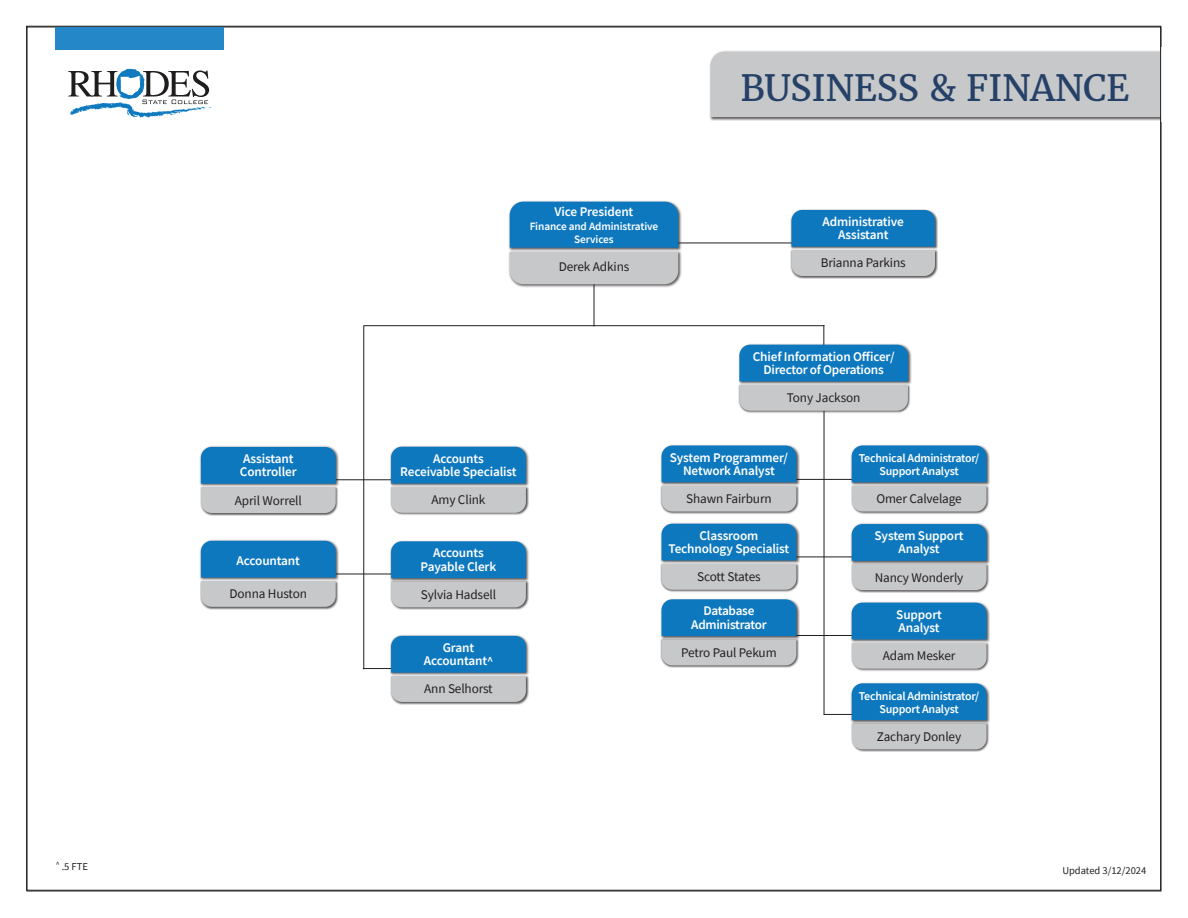
<style>
.page{position:relative;width:1188px;height:918px;background:#fff}
.page>*{position:absolute;margin:0;border:0;box-sizing:border-box;transform-origin:0 0}
.t1{font:35.85px "Merriweather";letter-spacing:-.01em;color:#264167}
.t2{font:600 13.2px/13.2px "Source Sans Pro";letter-spacing:-.01em;color:#fff;text-align:center}
.t3{font:13.2px "Source Sans Pro";letter-spacing:-.01em;color:#231f20}
.t4{font:600 12px/13.2px "Source Sans Pro";letter-spacing:-.02em;color:#fff;text-align:center}
.t5{font:600 11.25px/13.2px "Source Sans Pro";letter-spacing:-.01em;color:#fff;text-align:center}
.t6{font:10.5px "Source Sans Pro";color:#231f20}
.s1{font-size:12px}
</style>
<div class="page">
<svg style="left:68px;top:69px;width:144px;height:49px"></svg>
<div style="left:56px;top:27px;width:168px;height:22px;background:#2487c7"></div>
<hr style="left:326px;top:480px;width:78px;height:1px;background:#231f20">
<hr style="left:326px;top:574px;width:78px;height:1px;background:#231f20">
<hr style="left:363px;top:668px;width:41px;height:1px;background:#231f20">
<div style="left:390px;top:486px;width:139px;height:30px;background:#231f20;opacity:.75"></div>
<div style="left:390px;top:445px;width:140px;height:42px;background:#231f20;opacity:.75"></div>
<svg style="left:391px;top:447px;width:135px;height:66px"></svg>
<div style="left:390px;top:581px;width:139px;height:29px;background:#231f20;opacity:.75"></div>
<div style="left:390px;top:540px;width:140px;height:42px;background:#231f20;opacity:.75"></div>
<svg style="left:391px;top:541px;width:135px;height:66px"></svg>
<div style="left:390px;top:675px;width:139px;height:30px;background:#231f20;opacity:.75"></div>
<div style="left:390px;top:634px;width:140px;height:42px;background:#231f20;opacity:.75"></div>
<svg style="left:391px;top:636px;width:135px;height:66px"></svg>
<div style="left:200px;top:580px;width:138px;height:30px;background:#231f20;opacity:.75"></div>
<div style="left:200px;top:539px;width:139px;height:42px;background:#231f20;opacity:.75"></div>
<svg style="left:201px;top:541px;width:135px;height:66px"></svg>
<hr style="left:791px;top:635px;width:68px;height:1px;background:#231f20">
<div style="left:709px;top:51px;width:455px;height:70px;background:#231f20;opacity:.75"></div>
<div style="left:711px;top:52px;width:448px;height:65px;background:#c7c8ca"></div>
<hr style="left:668px;top:243px;width:142px;height:1px;background:#231f20">
<hr style="left:364px;top:326px;width:1px;height:343px;background:#231f20">
<hr style="left:792px;top:557px;width:67px;height:1px;background:#231f20">
<hr style="left:793px;top:479px;width:66px;height:1px;background:#231f20">
<hr style="left:824px;top:406px;width:1px;height:308px;background:#231f20">
<hr style="left:594px;top:280px;width:1px;height:46px;background:#231f20">
<div style="left:508px;top:251px;width:174px;height:37px;background:#231f20;opacity:.75"></div>
<div style="left:508px;top:200px;width:174px;height:51px;background:#231f20;opacity:.75"></div>
<svg style="left:510px;top:202px;width:168px;height:82px"></svg>
<div style="left:738px;top:384px;width:173px;height:30px;background:#231f20;opacity:.75"></div>
<div style="left:738px;top:343px;width:173px;height:42px;background:#231f20;opacity:.75"></div>
<svg style="left:739px;top:326px;width:169px;height:85px"></svg>
<div style="left:661px;top:485px;width:138px;height:29px;background:#231f20;opacity:.75"></div>
<div style="left:660px;top:444px;width:140px;height:42px;background:#231f20;opacity:.75"></div>
<svg style="left:661px;top:446px;width:135px;height:66px"></svg>
<hr style="left:824px;top:714px;width:33px;height:1px;background:#231f20">
<div style="left:661px;top:563px;width:138px;height:30px;background:#231f20;opacity:.75"></div>
<div style="left:660px;top:522px;width:140px;height:42px;background:#231f20;opacity:.75"></div>
<svg style="left:661px;top:524px;width:135px;height:66px"></svg>
<div style="left:851px;top:485px;width:139px;height:29px;background:#231f20;opacity:.75"></div>
<div style="left:850px;top:444px;width:140px;height:42px;background:#231f20;opacity:.75"></div>
<svg style="left:852px;top:446px;width:135px;height:66px"></svg>
<div style="left:851px;top:642px;width:139px;height:30px;background:#231f20;opacity:.75"></div>
<div style="left:850px;top:601px;width:140px;height:42px;background:#231f20;opacity:.75"></div>
<svg style="left:852px;top:603px;width:135px;height:66px"></svg>
<div style="left:851px;top:563px;width:139px;height:30px;background:#231f20;opacity:.75"></div>
<div style="left:850px;top:523px;width:140px;height:41px;background:#231f20;opacity:.75"></div>
<svg style="left:852px;top:524px;width:135px;height:66px"></svg>
<div style="left:851px;top:723px;width:139px;height:29px;background:#231f20;opacity:.75"></div>
<div style="left:850px;top:682px;width:140px;height:42px;background:#231f20;opacity:.75"></div>
<svg style="left:852px;top:683px;width:135px;height:66px"></svg>
<hr style="left:364px;top:325px;width:230px;height:1px;background:#231f20">
<hr style="left:594px;top:325px;width:230px;height:1px;background:#231f20">
<div style="left:791px;top:249px;width:147px;height:30px;background:#231f20;opacity:.75"></div>
<div style="left:791px;top:209px;width:147px;height:40px;background:#231f20;opacity:.75"></div>
<svg style="left:791px;top:210px;width:144px;height:66px"></svg>
<div style="left:1161px;top:47px;width:27px;height:75px;background:#fff"></div>
<div style="left:661px;top:639px;width:138px;height:29px;background:#231f20;opacity:.75"></div>
<div style="left:660px;top:598px;width:140px;height:42px;background:#231f20;opacity:.75"></div>
<svg style="left:661px;top:599px;width:135px;height:66px"></svg>
<div style="left:200px;top:486px;width:139px;height:30px;background:#231f20;opacity:.75"></div>
<div style="left:200px;top:446px;width:139px;height:41px;background:#231f20;opacity:.75"></div>
<svg style="left:201px;top:447px;width:135px;height:66px"></svg>
<p class="t6" style="left:56px;top:860px;width:34px"><sup>^</sup> .5 FTE</p>
<p class="t2" style="left:240px;top:452px;width:58px;text-align:left">Assistant<br>Controller</p>
<p class="t3" style="left:235px;top:492px;width:68px">April Worrell</p>
<p class="t2" style="left:237px;top:554px;width:65px">Accountant</p>
<p class="t3" style="left:230px;top:586px;width:79px">Donna Huston</p>
<h1 class="t1" style="left:740px;top:66px;width:391px">BUSINESS &amp; FINANCE</h1>
<p class="t2" style="left:555px;top:205px;width:80px">Vice President</p>
<p class="t5" style="left:530px;top:219px;width:130px">Finance and Administrative<br>Services</p>
<p class="t3" style="left:559px;top:258px;width:72px">Derek Adkins</p>
<p class="t2" style="left:822px;top:215px;width:83px">Administrative<br>Assistant</p>
<p class="t3" style="left:821px;top:255px;width:87px">Brianna Parkins</p>
<p class="t2" style="left:400px;top:452px;width:118px">Accounts<br>Receivable Specialist</p>
<p class="t3" style="left:432px;top:492px;width:55px">Amy Clink</p>
<p class="t2" style="left:421px;top:546px;width:77px">Accounts<br>Payable Clerk</p>
<p class="t3" style="left:421px;top:586px;width:77px">Sylvia Hadsell</p>
<p class="t2" style="left:424px;top:641px;width:71px">Grant<br>Accountant<span class="s1">^</span></p>
<p class="t3" style="left:424px;top:681px;width:70px">Ann Selhorst</p>
<p class="t2" style="left:753px;top:350px;width:143px">Chief Information Officer/<br>Director of Operations</p>
<p class="t3" style="left:787px;top:389px;width:75px">Tony Jackson</p>
<p class="t2" style="left:670px;top:450px;width:120px">System Programmer/<br>Network Analyst</p>
<p class="t3" style="left:686px;top:490px;width:87px">Shawn Fairburn</p>
<p class="t2" style="left:669px;top:529px;width:122px">Classroom<br>Technology Specialist</p>
<p class="t3" style="left:697px;top:568px;width:65px">Scott States</p>
<p class="t2" style="left:691px;top:604px;width:77px">Database<br>Administrator</p>
<p class="t3" style="left:681px;top:644px;width:97px">Petro Paul Pekum</p>
<p class="t4" style="left:859px;top:451px;width:122px">Technical Administrator/<br>Support Analyst</p>
<p class="t3" style="left:876px;top:490px;width:87px">Omer Calvelage</p>
<p class="t2" style="left:875px;top:529px;width:91px">System Support<br>Analyst</p>
<p class="t3" style="left:875px;top:569px;width:90px">Nancy Wonderly</p>
<p class="t2" style="left:896px;top:608px;width:47px;text-align:left">Support<br>Analyst</p>
<p class="t3" style="left:883px;top:647px;width:74px">Adam Mesker</p>
<p class="t4" style="left:859px;top:689px;width:122px">Technical Administrator/<br>Support Analyst</p>
<p class="t3" style="left:877px;top:728px;width:86px">Zachary Donley</p>
<p class="t6" style="left:1062px;top:863px;width:85px">Updated 3/12/2024</p>
</div>
